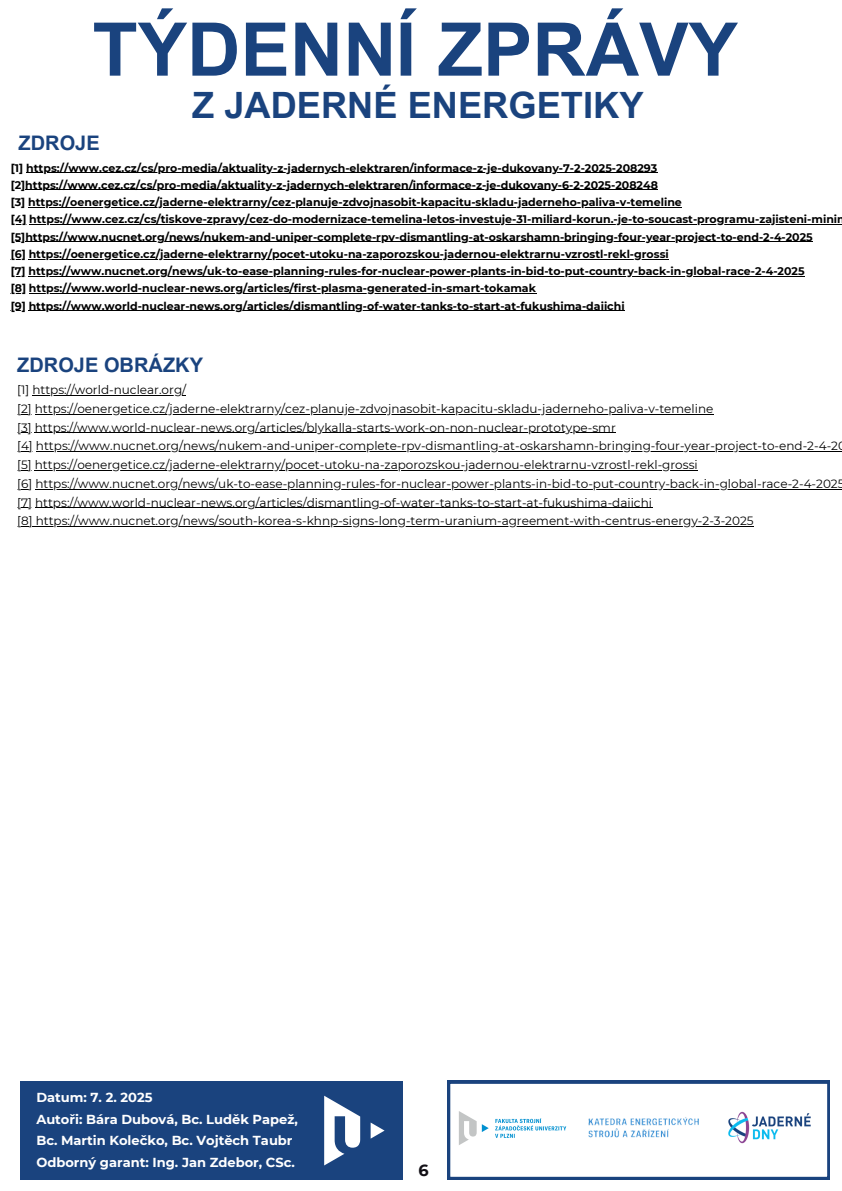
<style>
.page{position:relative;width:842px;height:1191px;background:#fff}
.page>*{position:absolute;margin:0;border:0;box-sizing:border-box;transform-origin:0 0}
.t1{font:700 74px "Arial MT Pro";color:#1a437e}
.t2{font:700 36.3px "Arial MT Pro";color:#1a437e}
.t3{font:700 20px "Arial MT Pro";color:#1a437e}
.t4{font:700 16px "Montserrat";color:#121016}
.t5{font:700 13px/21.8px "Montserrat";color:#fff}
.t6{font:12px/18.8px "Montserrat";color:#000}
.t7{font:700 11px/17.2px "Montserrat";color:#000}
</style>
<div class="page">
<div style="left:20px;top:1080px;width:383px;height:99px;background:#1a437e"></div>
<svg style="left:371px;top:1122px;width:14px;height:16px"></svg>
<svg style="left:324px;top:1095px;width:36px;height:70px"></svg>
<svg style="left:447px;top:1080px;width:383px;height:99px"></svg>
<img style="left:584px;top:1113px;width:126px;height:29px">
<hr style="left:26px;top:172px;width:631px;height:1px;background:#000">
<hr style="left:25px;top:189px;width:633px;height:1px;background:#000">
<hr style="left:28px;top:207px;width:654px;height:1px;background:#000">
<hr style="left:29px;top:224px;width:813px;height:1px;background:#000">
<hr style="left:25px;top:241px;width:788px;height:1px;background:#000">
<hr style="left:29px;top:258px;width:640px;height:1px;background:#000">
<hr style="left:29px;top:276px;width:775px;height:1px;background:#000">
<hr style="left:29px;top:293px;width:507px;height:1px;background:#000">
<hr style="left:29px;top:310px;width:596px;height:1px;background:#000">
<hr style="left:32px;top:395px;width:154px;height:1px;background:#000">
<hr style="left:35px;top:413px;width:678px;height:1px;background:#000">
<svg style="left:17px;top:432px;width:15px;height:1px"></svg>
<hr style="left:35px;top:432px;width:581px;height:1px;background:#000">
<svg style="left:17px;top:451px;width:16px;height:1px"></svg>
<hr style="left:36px;top:451px;width:806px;height:1px;background:#000">
<hr style="left:35px;top:470px;width:663px;height:1px;background:#000">
<hr style="left:35px;top:488px;width:807px;height:1px;background:#000">
<svg style="left:17px;top:507px;width:15px;height:1px"></svg>
<hr style="left:35px;top:507px;width:617px;height:1px;background:#000">
<svg style="left:17px;top:526px;width:19px;height:1px"></svg>
<hr style="left:36px;top:526px;width:718px;height:1px;background:#000">
<h1 class="t1" style="left:93px;top:22px;width:647px">TÝDENNÍ ZPRÁVY</h1>
<h2 class="t2" style="left:192px;top:91px;width:453px">Z JADERNÉ ENERGETIKY</h2>
<h3 class="t3" style="left:19px;top:136px;width:83px">ZDROJE</h3>
<p class="t7" style="left:11px;top:159px;width:828px">[1] https://www.cez.cz/cs/pro-media/aktuality-z-jadernych-elektraren/informace-z-je-dukovany-7-2-2025-208293 [2]https://www.cez.cz/cs/pro-media/aktuality-z-jadernych-elektraren/informace-z-je-dukovany-6-2-2025-208248<br>[3] https://oenergetice.cz/jaderne-elektrarny/cez-planuje-zdvojnasobit-kapacitu-skladu-jaderneho-paliva-v-temeline<br>[4] https://www.cez.cz/cs/tiskove-zpravy/cez-do-modernizace-temelina-letos-investuje-31-miliard-korun.-je-to-soucast-programu-zajisteni-mini [5]https://www.nucnet.org/news/nukem-and-uniper-complete-rpv-dismantling-at-oskarshamn-bringing-four-year-project-to-end-2-4-2025<br>[6] https://oenergetice.cz/jaderne-elektrarny/pocet-utoku-na-zaporozskou-jadernou-elektrarnu-vzrostl-rekl-grossi<br>[7] https://www.nucnet.org/news/uk-to-ease-planning-rules-for-nuclear-power-plants-in-bid-to-put-country-back-in-global-race-2-4-2025<br>[8] https://www.world-nuclear-news.org/articles/first-plasma-generated-in-smart-tokamak<br>[9] https://www.world-nuclear-news.org/articles/dismantling-of-water-tanks-to-start-at-fukushima-daiichi</p>
<p class="t3" style="left:17px;top:358px;width:187px">ZDROJE OBRÁZKY</p>
<p class="t6" style="left:17px;top:380px;width:829px">[1] https://world-nuclear.org/<br>[2] https://oenergetice.cz/jaderne-elektrarny/cez-planuje-zdvojnasobit-kapacitu-skladu-jaderneho-paliva-v-temeline<br>[3] https://www.world-nuclear-news.org/articles/blykalla-starts-work-on-non-nuclear-prototype-smr<br>[4] https://www.nucnet.org/news/nukem-and-uniper-complete-rpv-dismantling-at-oskarshamn-bringing-four-year-project-to-end-2-4-2 [5] https://oenergetice.cz/jaderne-elektrarny/pocet-utoku-na-zaporozskou-jadernou-elektrarnu-vzrostl-rekl-grossi<br>[6] https://www.nucnet.org/news/uk-to-ease-planning-rules-for-nuclear-power-plants-in-bid-to-put-country-back-in-global-race-2-4-2025 [7] https://www.world-nuclear-news.org/articles/dismantling-of-water-tanks-to-start-at-fukushima-daiichi<br>[8] https://www.nucnet.org/news/south-korea-s-khnp-signs-long-term-uranium-agreement-with-centrus-energy-2-3-2025</p>
<h4 class="t5" style="left:36px;top:1086px;width:263px">Datum: 7. 2. 2025<br>Autoři: Bára Dubová, Bc. Luděk Papež,<br>Bc. Martin Kolečko, Bc. Vojtěch Taubr<br>Odborný garant: Ing. Jan Zdebor, CSc.</h4>
<h3 class="t4" style="left:418px;top:1160px;width:12px">6</h3>
</div>
